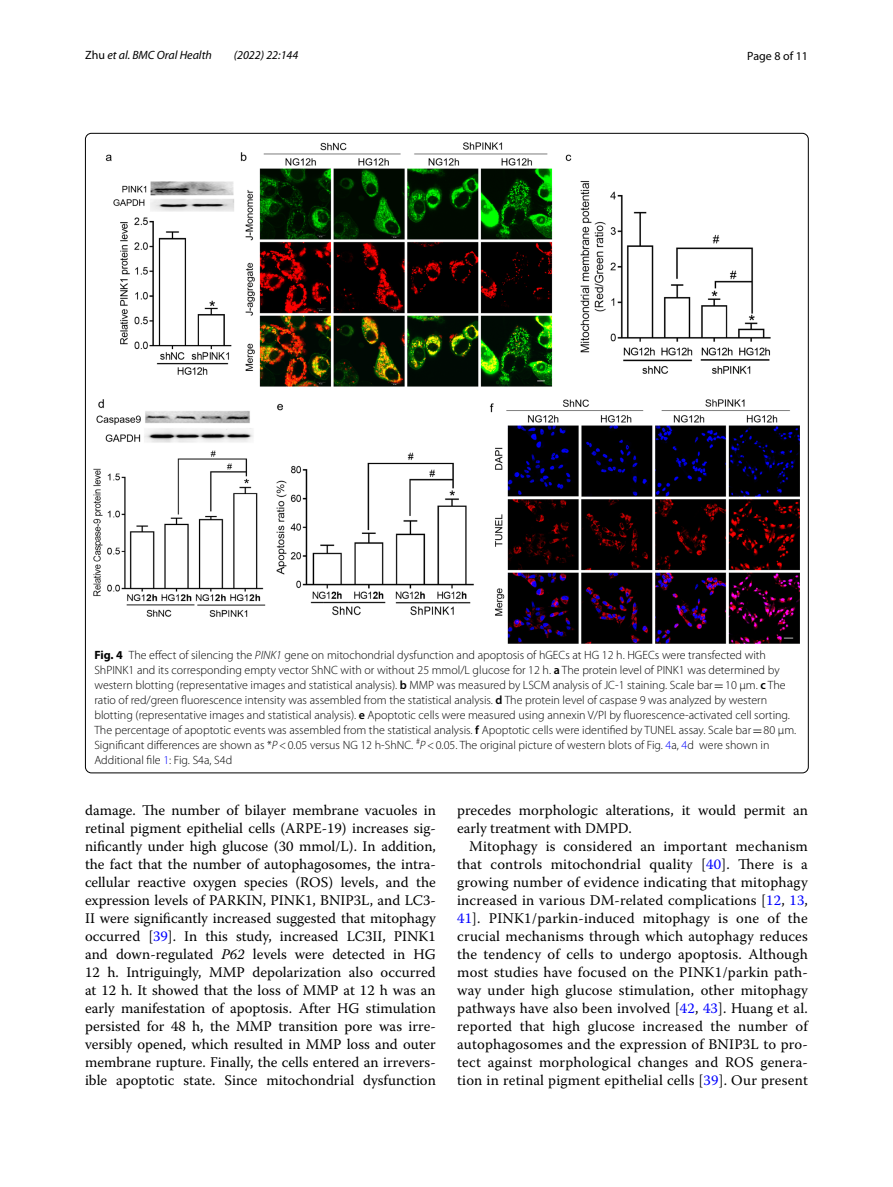
<style>
.page{position:relative;width:893px;height:1187px;background:#fff}
.page>*{position:absolute;margin:0;border:0;box-sizing:border-box;transform-origin:0 0}
.t1{font:14.7px/18px "Warnock Pro";color:#000;text-align:justify}
.t2{font:300 12px/15px "Myriad Pro";color:#000}
.t3{font:italic 12px "Myriad Pro";color:#000}
.t4{font:12px "Myriad Pro";color:#000}
.s1{font-style:normal}
.s2{font-weight:700}
.s3{font-style:italic}
.s4{font-weight:600}
.s5{font-family:"MTSY";font-weight:400}
.s6{color:#00f}
</style>
<div class="page">
<img style="left:94px;top:142px;width:706px;height:501px">
<p class="t3" style="left:85px;top:48px;width:128px"><span class="s1">Zhu</span> et al. BMC Oral Health</p>
<p class="t3" style="left:234px;top:48px;width:66px">(2022) 22:144</p>
<p class="t4" style="left:747px;top:48px;width:62px">Page 8 of 11</p>
<p class="t2" style="left:94px;top:647px;width:703px"><span class="s2">Fig. 4</span> The effect of silencing the <span class="s3">PINK1</span> gene on mitochondrial dysfunction and apoptosis of hGECs at HG 12 h. HGECs were transfected with ShPINK1 and its corresponding empty vector ShNC with or without 25 mmol/L glucose for 12 h. <span class="s4">a</span> The protein level of PINK1 was determined by western blotting (representative images and statistical analysis). <span class="s4">b</span> MMP was measured by LSCM analysis of JC-1 staining. Scale bar<span class="s5">=</span>10 μm. <span class="s4">c</span> The ratio of red/green fluorescence intensity was assembled from the statistical analysis. <span class="s4">d</span> The protein level of caspase 9 was analyzed by western blotting (representative images and statistical analysis). <span class="s4">e</span> Apoptotic cells were measured using annexin V/PI by fluorescence-activated cell sorting.<br>The percentage of apoptotic events was assembled from the statistical analysis. <span class="s4">f</span> Apoptotic cells were identified by TUNEL assay. Scale bar<span class="s5">=</span>80 μm.<br>Significant differences are shown as *<span class="s3">P</span>&lt;0.05 versus NG 12 h-ShNC. <sup>#</sup><span class="s3">P</span>&lt;0.05. The original picture of western blots of Fig. <span class="s6">4</span>a, <span class="s6">4</span>d were shown in Additional file <span class="s6">1</span>: Fig. S4a, S4d</p>
<p class="t1" style="left:85px;top:800px;width:352px">damage. The number of bilayer membrane vacuoles in retinal pigment epithelial cells (ARPE-19) increases sig&shy;nificantly under high glucose (30 mmol/L). In addition, the fact that the number of autophagosomes, the intra&shy;cellular reactive oxygen species (ROS) levels, and the expression levels of PARKIN, PINK1, BNIP3L, and LC3- II were significantly increased suggested that mitophagy occurred [<span class="s6">39</span>]. In this study, increased LC3II, PINK1 and down-regulated <span class="s3">P62</span> levels were detected in HG 12 h. Intriguingly, MMP depolarization also occurred at 12 h. It showed that the loss of MMP at 12 h was an early manifestation of apoptosis. After HG stimulation persisted for 48 h, the MMP transition pore was irre&shy;versibly opened, which resulted in MMP loss and outer membrane rupture. Finally, the cells entered an irrevers&shy;ible apoptotic state. Since mitochondrial dysfunction</p>
<p class="t1" style="left:457px;top:800px;width:352px">precedes morphologic alterations, it would permit an early treatment with DMPD.</p>
<p class="t1" style="left:457px;top:836px;width:352px;text-indent:12px">Mitophagy is considered an important mechanism that controls mitochondrial quality [<span class="s6">40</span>]. There is a growing number of evidence indicating that mitophagy increased in various DM-related complications [<span class="s6">12</span>, <span class="s6">13</span>, <span class="s6">41</span>]. PINK1/parkin-induced mitophagy is one of the crucial mechanisms through which autophagy reduces the tendency of cells to undergo apoptosis. Although most studies have focused on the PINK1/parkin path&shy;way under high glucose stimulation, other mitophagy pathways have also been involved [<span class="s6">42</span>, <span class="s6">43</span>]. Huang et al. reported that high glucose increased the number of autophagosomes and the expression of BNIP3L to pro&shy;tect against morphological changes and ROS genera&shy;tion in retinal pigment epithelial cells [<span class="s6">39</span>]. Our present</p>
</div>
